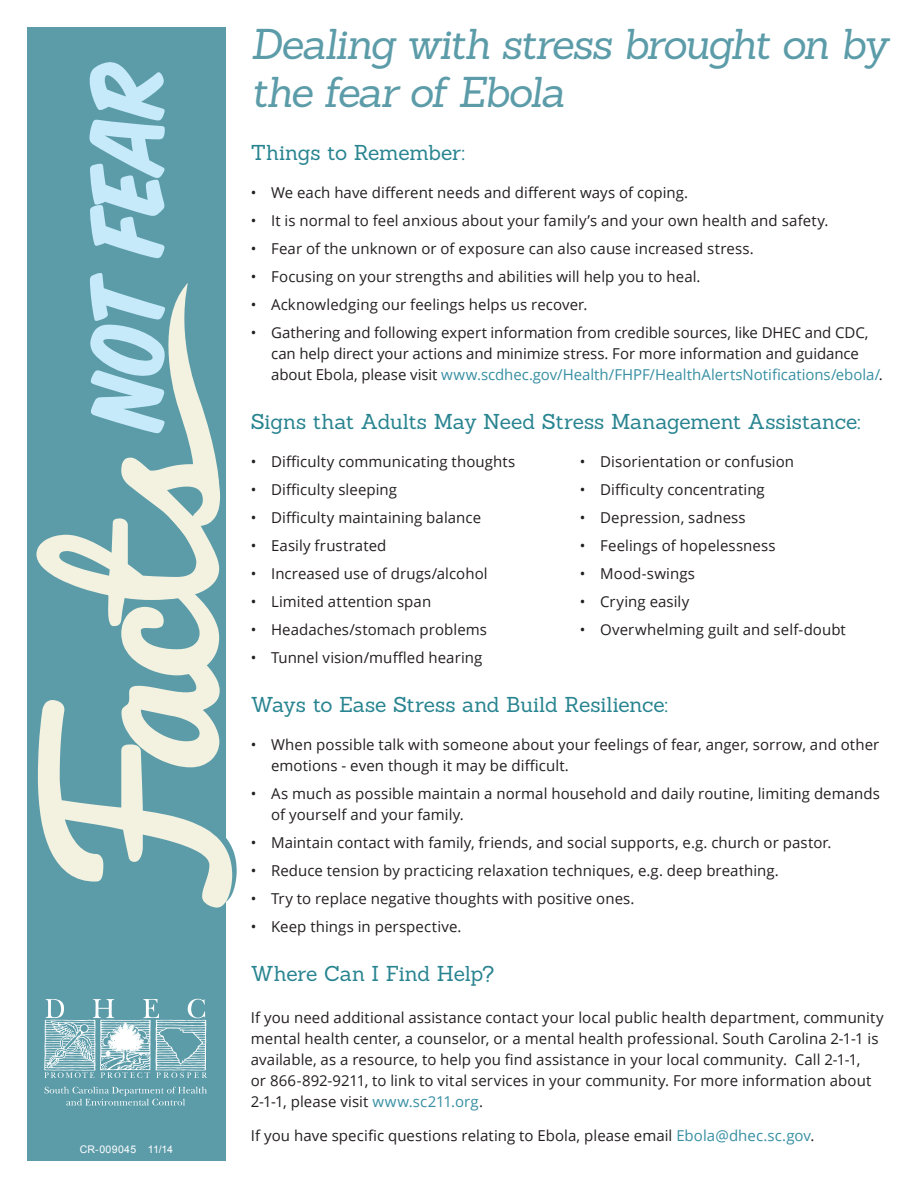
<style>
.page{position:relative;width:918px;height:1188px;background:#fff}
.page>*{position:absolute;margin:0;border:0;box-sizing:border-box;transform-origin:0 0}
.t1{font:114.15px "Sign Painter House Slant";color:#c6eafa}
.t2{font:italic 42px/48px "Sanchez";letter-spacing:-.045em;color:#5c9ca9}
.t3{font:21px "Sanchez";letter-spacing:-.01em;color:#288490}
.t4{font:15px/21px "Open Sans";letter-spacing:.005em;color:#231f20}
.t5{font:10.5px "Arial";letter-spacing:.03em;color:#fff}
.s1{color:#378fa2}
</style>
<div class="page">
<div style="left:27px;top:27px;width:199px;height:1134px;background:#5c9ca9"></div>
<svg style="left:36px;top:283px;width:201px;height:625px"></svg>
<svg style="left:44px;top:1087px;width:163px;height:19px"></svg>
<svg style="left:44px;top:999px;width:163px;height:79px"></svg>
<h1 class="t1" style="left:77px;top:429px;width:371px;rotate:-90deg">not fear</h1>
<p class="t5" style="left:80px;top:1142px;width:95px">CR-009045 11/14</p>
<h2 class="t2" style="left:251px;top:20px;width:639px">Dealing with stress brought on by the fear of Ebola</h2>
<h3 class="t3" style="left:251px;top:139px;width:216px">Things to Remember:</h3>
<p class="t4" style="left:251px;top:182px;width:439px">• We each have different needs and different ways of coping.</p>
<p class="t4" style="left:251px;top:210px;width:579px">• It is normal to feel anxious about your family’s and your own health and safety.</p>
<p class="t4" style="left:251px;top:238px;width:504px">• Fear of the unknown or of exposure can also cause increased stress.</p>
<p class="t4" style="left:251px;top:266px;width:451px">• Focusing on your strengths and abilities will help you to heal.</p>
<p class="t4" style="left:251px;top:294px;width:338px">• Acknowledging our feelings helps us recover.</p>
<p class="t4" style="left:271px;top:322px;width:613px;text-indent:-20px">• Gathering and following expert information from credible sources, like DHEC and CDC, can help direct your actions and minimize stress. For more information and guidance about Ebola, please visit <span class="s1">www.scdhec.gov/Health/FHPF/HealthAlertsNotifications/ebola/</span>.</p>
<h3 class="t3" style="left:251px;top:408px;width:612px">Signs that Adults May Need Stress Management Assistance:</h3>
<p class="t4" style="left:251px;top:451px;width:266px">• Difficulty communicating thoughts</p>
<p class="t4" style="left:251px;top:479px;width:148px">• Difficulty sleeping</p>
<p class="t4" style="left:251px;top:507px;width:232px">• Difficulty maintaining balance</p>
<p class="t4" style="left:251px;top:535px;width:137px">• Easily frustrated</p>
<p class="t4" style="left:251px;top:563px;width:238px">• Increased use of drugs/alcohol</p>
<p class="t4" style="left:251px;top:591px;width:182px">• Limited attention span</p>
<p class="t4" style="left:251px;top:619px;width:238px">• Headaches/stomach problems</p>
<p class="t4" style="left:251px;top:647px;width:233px">• Tunnel vision/muffled hearing</p>
<p class="t4" style="left:580px;top:451px;width:216px">• Disorientation or confusion</p>
<p class="t4" style="left:580px;top:479px;width:186px">• Difficulty concentrating</p>
<p class="t4" style="left:580px;top:507px;width:167px">• Depression, sadness</p>
<p class="t4" style="left:580px;top:535px;width:197px">• Feelings of hopelessness</p>
<p class="t4" style="left:580px;top:563px;width:117px">• Mood-swings</p>
<p class="t4" style="left:580px;top:591px;width:111px">• Crying easily</p>
<p class="t4" style="left:580px;top:619px;width:268px">• Overwhelming guilt and self-doubt</p>
<h3 class="t3" style="left:251px;top:691px;width:419px">Ways to Ease Stress and Build Resilience:</h3>
<p class="t4" style="left:271px;top:734px;width:610px;text-indent:-20px">• When possible talk with someone about your feelings of fear, anger, sorrow, and other emotions - even though it may be difficult.</p>
<p class="t4" style="left:271px;top:783px;width:610px;text-indent:-20px">• As much as possible maintain a normal household and daily routine, limiting demands of yourself and your family.</p>
<p class="t4" style="left:251px;top:832px;width:582px">• Maintain contact with family, friends, and social supports, e.g. church or pastor.</p>
<p class="t4" style="left:251px;top:860px;width:530px">• Reduce tension by practicing relaxation techniques, e.g. deep breathing.</p>
<p class="t4" style="left:251px;top:888px;width:385px">• Try to replace negative thoughts with positive ones.</p>
<p class="t4" style="left:251px;top:916px;width:212px">• Keep things in perspective.</p>
<h3 class="t3" style="left:251px;top:960px;width:245px">Where Can I Find Help?</h3>
<p class="t4" style="left:251px;top:1006px;width:634px">If you need additional assistance contact your local public health department, community mental health center, a counselor, or a mental health professional. South Carolina 2-1-1 is available, as a resource, to help you find assistance in your local community. Call 2-1-1,<br>or 866-892-9211, to link to vital services in your community. For more information about 2-1-1, please visit <span class="s1">www.sc211.org</span>.</p>
<p class="t4" style="left:251px;top:1125px;width:565px">If you have specific questions relating to Ebola, please email <span class="s1">Ebola@dhec.sc.gov</span>.</p>
</div>
